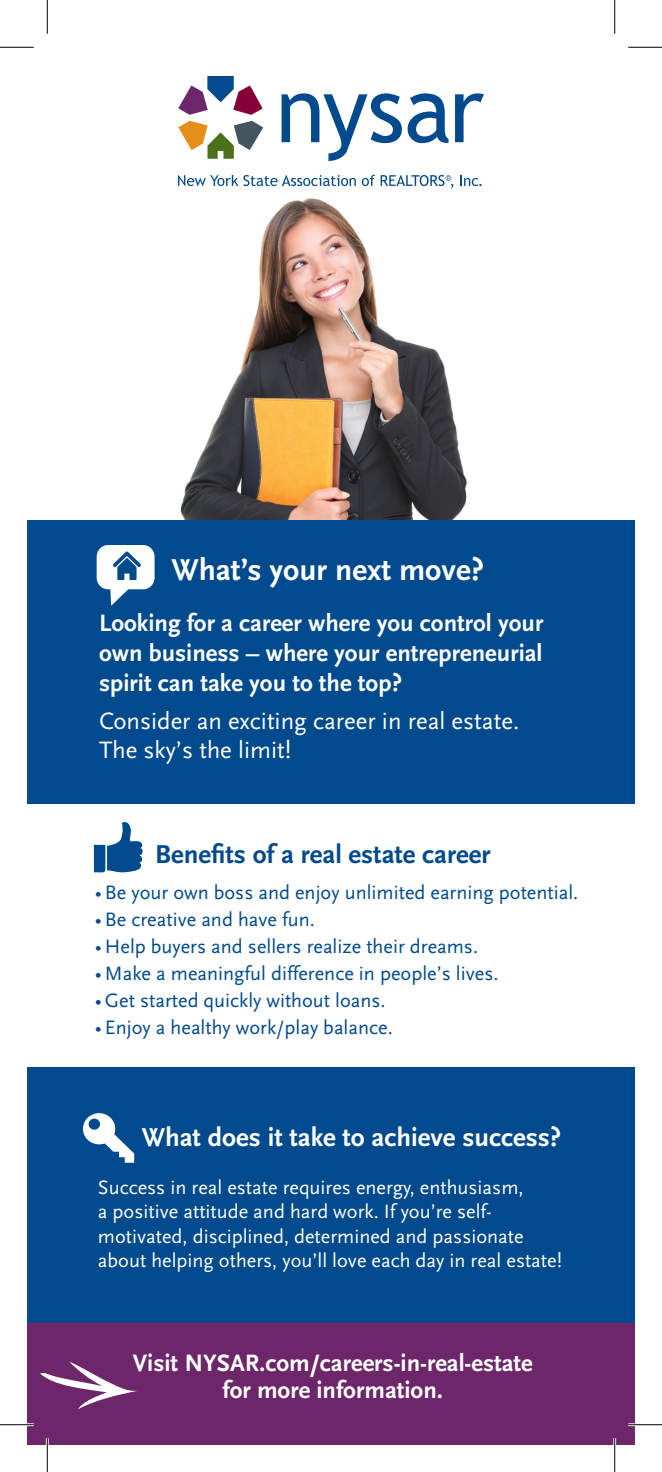
<style>
.page{position:relative;width:662px;height:1472px;background:#fff}
.page>*{position:absolute;margin:0;border:0;box-sizing:border-box;transform-origin:0 0}
.t1{font:700 31.5px "Scala Sans OT";color:#fff}
.t2{font:700 27px "Scala Sans OT";color:#fff}
.t3{font:700 27px "Scala Sans OT";color:#004a8d}
.t4{font:700 24.75px/29.7px "Scala Sans";color:#fff;text-align:justify}
.t5{font:24.75px/29.7px "Scala Sans";color:#fff}
.t6{font:20.25px "Scala Sans";color:#004a8d}
.t7{font:20.25px/24.3px "Scala Sans";color:#fff}
</style>
<div class="page">
<img style="left:180px;top:174px;width:302px;height:346px">
<div style="left:27px;top:1067px;width:607px;height:355px;background:#004a8d"></div>
<div style="left:27px;top:520px;width:607px;height:284px;background:#004a8d"></div>
<svg style="left:97px;top:545px;width:57px;height:61px"></svg>
<svg style="left:94px;top:822px;width:49px;height:50px"></svg>
<svg style="left:83px;top:1113px;width:51px;height:49px"></svg>
<svg style="left:178px;top:175px;width:178px;height:11px"></svg>
<svg style="left:362px;top:175px;width:91px;height:14px"></svg>
<svg style="left:460px;top:175px;width:21px;height:11px"></svg>
<svg style="left:281px;top:93px;width:167px;height:68px"></svg>
<svg style="left:455px;top:93px;width:29px;height:49px"></svg>
<svg style="left:178px;top:76px;width:84px;height:39px"></svg>
<svg style="left:178px;top:121px;width:85px;height:38px"></svg>
<div style="left:27px;top:1323px;width:607px;height:122px;background:#6c2669"></div>
<svg style="left:40px;top:1361px;width:98px;height:48px;background:#884f85"></svg>
<hr style="left:0;top:1423px;width:34px;height:3px;background:#fff">
<hr style="left:628px;top:1423px;width:34px;height:3px;background:#fff">
<hr style="left:46px;top:1438px;width:3px;height:34px;background:#fff">
<hr style="left:613px;top:1438px;width:3px;height:34px;background:#fff">
<hr style="left:0;top:47px;width:34px;height:1px;background:#000">
<hr style="left:628px;top:47px;width:34px;height:1px;background:#000">
<hr style="left:0;top:1424px;width:34px;height:1px;background:#000">
<hr style="left:628px;top:1424px;width:34px;height:1px;background:#000">
<hr style="left:47px;top:0;width:1px;height:34px;background:#000">
<hr style="left:47px;top:1438px;width:1px;height:34px;background:#000">
<hr style="left:614px;top:0;width:1px;height:34px;background:#000">
<hr style="left:614px;top:1438px;width:1px;height:34px;background:#000">
<p class="t1" style="left:171px;top:552px;width:314px">What’s your next move?</p>
<p class="t4" style="left:99px;top:609px;width:446px">Looking for a career where you control your own business – where your entrepreneurial spirit can take you to the top?</p>
<p class="t5" style="left:99px;top:706px;width:421px">Consider an exciting career in real estate.<br>The sky’s the limit!</p>
<p class="t3" style="left:155px;top:838px;width:337px">Benefits of a real estate career</p>
<p class="t6" style="left:95px;top:881px;width:485px">• Be your own boss and enjoy unlimited earning potential.</p>
<p class="t6" style="left:95px;top:908px;width:222px">• Be creative and have fun.</p>
<p class="t6" style="left:95px;top:935px;width:385px">•Help buyers and sellers realize their dreams.</p>
<p class="t6" style="left:95px;top:962px;width:405px">• Make a meaningful difference in people’s lives.</p>
<p class="t6" style="left:95px;top:989px;width:292px">• Get started quickly without loans.</p>
<p class="t6" style="left:95px;top:1016px;width:299px">• Enjoy a healthy work/play balance.</p>
<p class="t2" style="left:142px;top:1122px;width:421px">What does it take to achieve success?</p>
<p class="t7" style="left:98px;top:1175px;width:427px">Success in real estate requires energy, enthusiasm,</p>
<p class="t7" style="left:98px;top:1199px;width:465px">a positive attitude and hard work. If you’re self&shy;motivated, disciplined, determined and passionate about helping others, you’ll love each day in real estate!</p>
<p class="t4" style="left:133px;top:1348px;width:401px">Visit NYSAR.com/careers-in-real-estate</p>
<p class="t4" style="left:222px;top:1375px;width:222px">for more information.</p>
</div>
